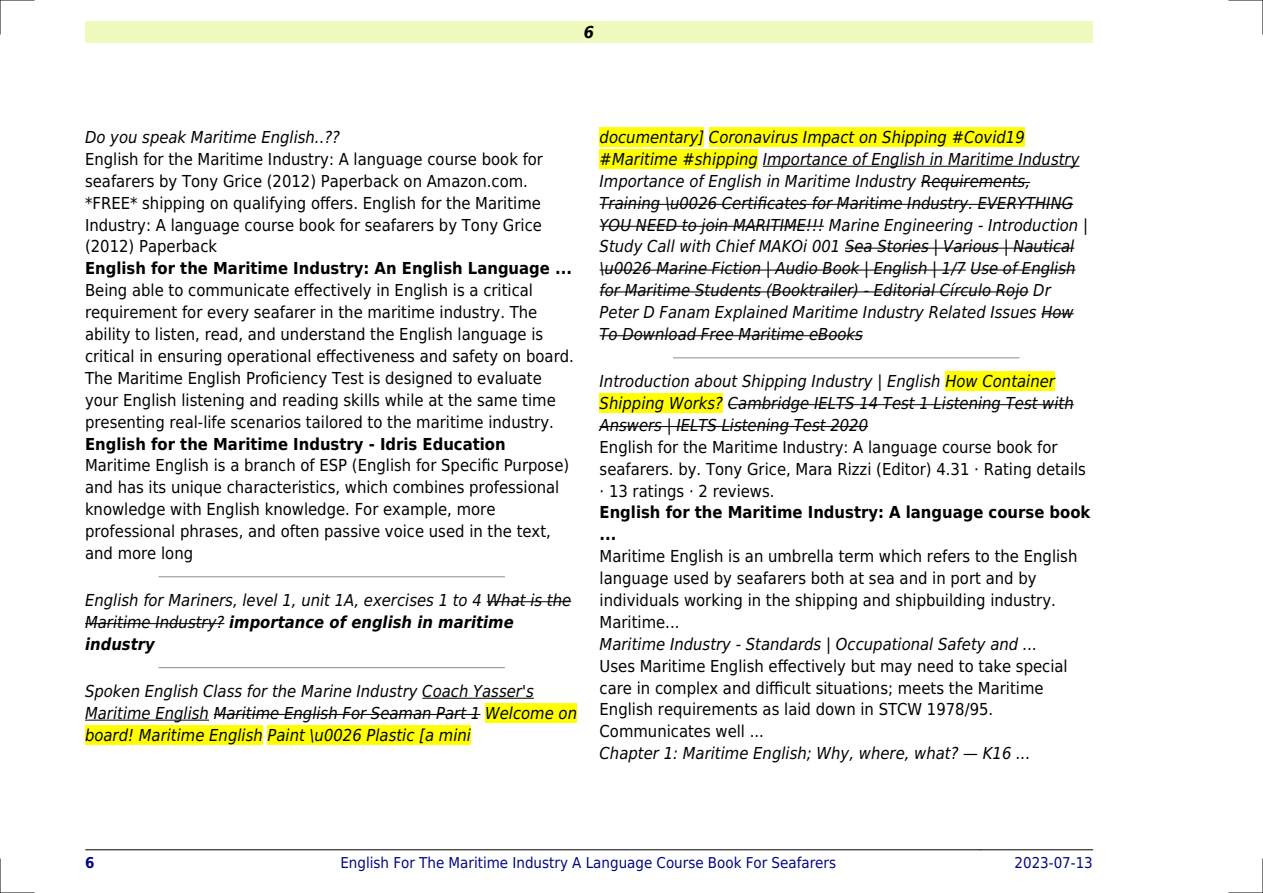
<style>
.page{position:relative;width:1263px;height:893px;background:#fff}
.page>*{position:absolute;margin:0;border:0;box-sizing:border-box;transform-origin:0 0}
.t1{font:16.5px/21.9px "DejaVu Sans Condensed";color:#000}
.t2{font:italic 16.5px/21.9px "DejaVu Sans Condensed";color:#000}
.t3{font:700 16.5px/21.9px "DejaVu Sans Condensed";color:#000}
.t4{font:italic 700 16.5px "DejaVu Sans Condensed";color:#000}
.t5{font:15px "DejaVu Sans Condensed";color:#000880}
.t6{font:700 15px "DejaVu Sans Condensed";color:#000880}
.s1{font-weight:700}
</style>
<div class="page">
<div style="left:85px;top:21px;width:1008px;height:22px;background:#effbbe"></div>
<hr style="left:85px;top:849px;width:111px;height:1px;background:#000">
<hr style="left:196px;top:849px;width:784px;height:1px;background:#000">
<hr style="left:981px;top:849px;width:112px;height:1px;background:#000">
<hr style="left:159px;top:576px;width:345px;height:1px;background:#999">
<hr style="left:487px;top:601px;width:84px;height:1px;background:#000">
<hr style="left:85px;top:623px;width:139px;height:1px;background:#000">
<hr style="left:159px;top:667px;width:345px;height:1px;background:#999">
<hr style="left:422px;top:698px;width:112px;height:1px;background:#000">
<hr style="left:85px;top:720px;width:124px;height:1px;background:#000">
<hr style="left:214px;top:714px;width:266px;height:1px;background:#000">
<div style="left:485px;top:703px;width:92px;height:20px;background:#ff0"></div>
<div style="left:85px;top:725px;width:178px;height:19px;background:#ff0"></div>
<div style="left:268px;top:725px;width:203px;height:19px;background:#ff0"></div>
<div style="left:600px;top:128px;width:104px;height:19px;background:#ff0"></div>
<div style="left:709px;top:128px;width:316px;height:19px;background:#ff0"></div>
<div style="left:600px;top:150px;width:158px;height:19px;background:#ff0"></div>
<hr style="left:763px;top:166px;width:316px;height:1px;background:#000">
<hr style="left:921px;top:182px;width:109px;height:1px;background:#000">
<hr style="left:600px;top:204px;width:473px;height:1px;background:#000">
<hr style="left:600px;top:226px;width:224px;height:1px;background:#000">
<hr style="left:845px;top:248px;width:229px;height:1px;background:#000">
<hr style="left:600px;top:270px;width:366px;height:1px;background:#000">
<hr style="left:970px;top:270px;width:105px;height:1px;background:#000">
<hr style="left:600px;top:292px;width:428px;height:1px;background:#000">
<hr style="left:1041px;top:313px;width:33px;height:1px;background:#000">
<hr style="left:600px;top:335px;width:263px;height:1px;background:#000">
<hr style="left:674px;top:357px;width:345px;height:1px;background:#999">
<div style="left:945px;top:372px;width:110px;height:19px;background:#ff0"></div>
<div style="left:600px;top:394px;width:123px;height:19px;background:#ff0"></div>
<hr style="left:728px;top:404px;width:346px;height:1px;background:#000">
<hr style="left:600px;top:426px;width:268px;height:1px;background:#000">
<hr style="left:0;top:0;width:34px;height:1px;background:#000">
<hr style="left:1229px;top:0;width:34px;height:1px;background:#000">
<hr style="left:0;top:892px;width:34px;height:1px;background:#000">
<hr style="left:1229px;top:892px;width:34px;height:1px;background:#000">
<hr style="left:0;top:0;width:1px;height:34px;background:#000">
<hr style="left:0;top:859px;width:1px;height:34px;background:#000">
<hr style="left:1262px;top:0;width:1px;height:34px;background:#000">
<hr style="left:1262px;top:859px;width:1px;height:34px;background:#000">
<p class="t4" style="left:584px;top:23px;width:12px">6</p>
<p class="t2" style="left:85px;top:126px;width:257px">Do you speak Maritime English..??</p>
<p class="t1" style="left:85px;top:148px;width:459px">English for the Maritime Industry: A language course book for seafarers by Tony Grice (2012) Paperback on Amazon.com. *FREE* shipping on qualifying offers. English for the Maritime Industry: A language course book for seafarers by Tony Grice (2012) Paperback</p>
<p class="t3" style="left:85px;top:258px;width:488px">English for the Maritime Industry: An English Language ...</p>
<p class="t1" style="left:85px;top:280px;width:490px">Being able to communicate effectively in English is a critical requirement for every seafarer in the maritime industry. The ability to listen, read, and understand the English language is critical in ensuring operational effectiveness and safety on board.<br>The Maritime English Proficiency Test is designed to evaluate your English listening and reading skills while at the same time presenting real-life scenarios tailored to the maritime industry.</p>
<p class="t3" style="left:85px;top:433px;width:422px">English for the Maritime Industry - Idris Education</p>
<p class="t1" style="left:85px;top:455px;width:486px">Maritime English is a branch of ESP (English for Specific Purpose) and has its unique characteristics, which combines professional knowledge with English knowledge. For example, more professional phrases, and often passive voice used in the text, and more long</p>
<p class="t2" style="left:85px;top:589px;width:488px">English for Mariners, level 1, unit 1A, exercises 1 to 4 What is the<br>Maritime Industry? <span class="s1">importance of english in maritime industry</span></p>
<p class="t2" style="left:85px;top:680px;width:493px">Spoken English Class for the Marine Industry Coach Yasser's<br>Maritime English Maritime English For Seaman Part 1 Welcome on board! Maritime English Paint \u0026 Plastic [a mini</p>
<p class="t2" style="left:600px;top:126px;width:490px">documentary] Coronavirus Impact on Shipping #Covid19 #Maritime #shipping Importance of English in Maritime Industry Importance of English in Maritime Industry Requirements, Training \u0026 Certificates for Maritime Industry. EVERYTHING YOU NEED to join MARITIME!!! Marine Engineering - Introduction | Study Call with Chief MAKOi 001 Sea Stories | Various | Nautical \u0026 Marine Fiction | Audio Book | English | 1/7 Use of English for Maritime Students (Booktrailer) - Editorial Círculo Rojo Dr Peter D Fanam Explained Maritime Industry Related Issues How To Download Free Maritime eBooks</p>
<p class="t2" style="left:600px;top:370px;width:476px">Introduction about Shipping Industry | English How Container<br>Shipping Works? Cambridge IELTS 14 Test 1 Listening Test with<br>Answers | IELTS Listening Test 2020</p>
<p class="t1" style="left:600px;top:436px;width:488px">English for the Maritime Industry: A language course book for seafarers. by. Tony Grice, Mara Rizzi (Editor) 4.31 · Rating details · 13 ratings · 2 reviews.</p>
<p class="t3" style="left:600px;top:502px;width:492px">English for the Maritime Industry: A language course book ...</p>
<p class="t1" style="left:600px;top:546px;width:479px">Maritime English is an umbrella term which refers to the English language used by seafarers both at sea and in port and by individuals working in the shipping and shipbuilding industry.<br>Maritime...</p>
<p class="t2" style="left:600px;top:633px;width:439px">Maritime Industry - Standards | Occupational Safety and ...</p>
<p class="t1" style="left:600px;top:655px;width:470px">Uses Maritime English effectively but may need to take special care in complex and difficult situations; meets the Maritime English requirements as laid down in STCW 1978/95.<br>Communicates well ...</p>
<p class="t2" style="left:600px;top:743px;width:360px">Chapter 1: Maritime English; Why, where, what?</p>
<p class="t2" style="left:983px;top:743px;width:49px">K16 ...</p>
<p class="t6" style="left:85px;top:854px;width:11px">6</p>
<p class="t5" style="left:340px;top:854px;width:497px">English For The Maritime Industry A Language Course Book For Seafarers</p>
<p class="t5" style="left:1014px;top:854px;width:80px">2023-07-13</p>
</div>
